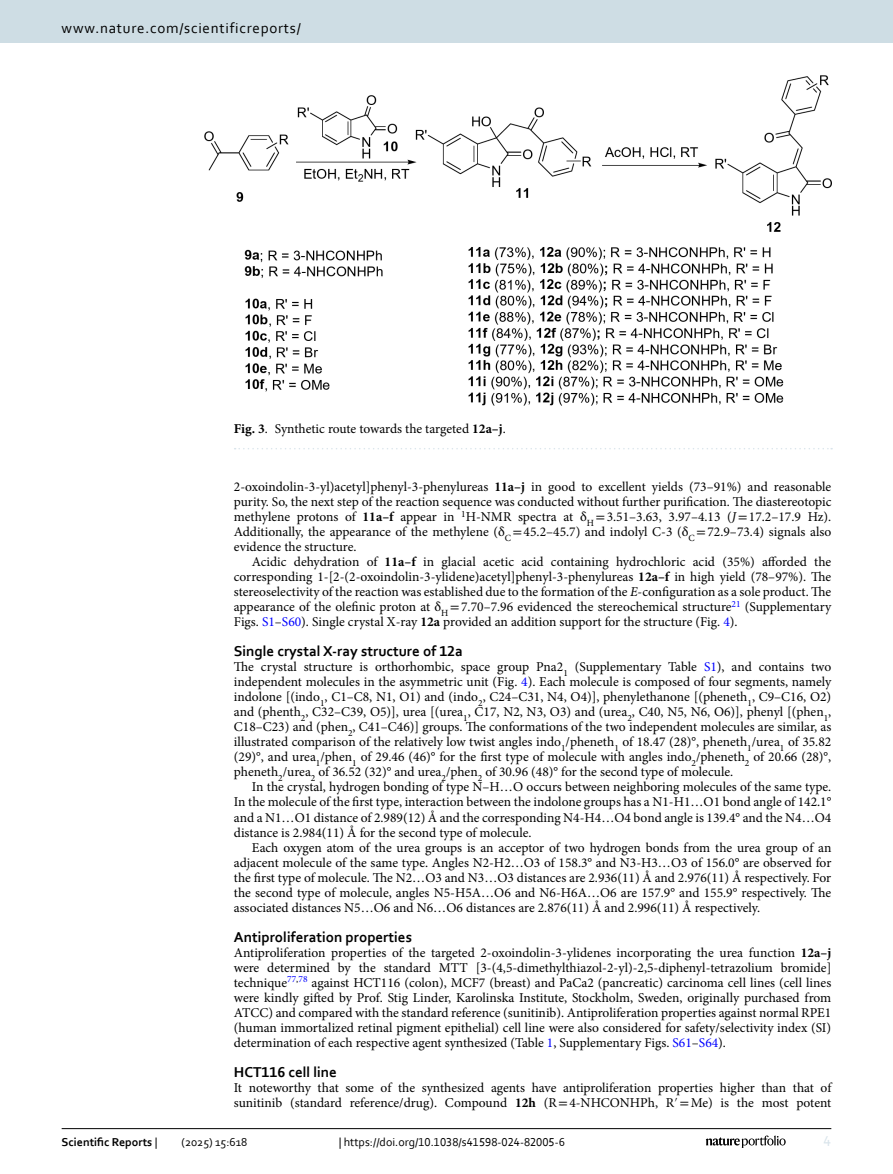
<style>
.page{position:relative;width:893px;height:1174px;background:#fff}
.page>*{position:absolute;margin:0;border:0;box-sizing:border-box;transform-origin:0 0}
.Head_2{font:700 15px "Corbel";color:#000}
.t1{font:15px "Corbel";letter-spacing:.05em;color:#000}
.t2{font:15px "Corbel";color:#d9e4eb}
.Body_Text{font:13.5px/15px "Minion Pro";color:#000;text-align:justify}
.Body_Text_Indent{font:13.5px/15px "Minion Pro";color:#000;text-align:justify}
.Figure_Caption{font:13.5px "Minion Pro";letter-spacing:-.005em;color:#000}
.t3{font:12px "Corbel";color:#000}
.t4{font:700 12px "Corbel";color:#000}
.s1{font-weight:700}
.s2{font-family:"STIX"}
.s3{font-style:italic}
.s4{color:#00f}
.s5{font-weight:400}
</style>
<div class="page">
<img style="left:205px;top:76px;width:626px;height:330px">
<svg style="left:235px;top:448px;width:597px;height:1px"></svg>
<hr style="left:62px;top:1128px;width:769px;height:1px;background:#000">
<svg style="left:706px;top:1135px;width:80px;height:12px"></svg>
<div style="left:0;top:0;width:893px;height:43px;background:#cedde4"></div>
<p class="t1" style="left:62px;top:18px;width:241px">www.nature.com/scientificreports/</p>
<p class="Figure_Caption" style="left:234px;top:420px;width:273px"><span class="s1">Fig. 3</span>. Synthetic route towards the targeted <span class="s1">12a–j</span>.</p>
<p class="Body_Text" style="left:234px;top:479px;width:599px">2-oxoindolin-3-yl)acetyl]phenyl-3-phenylureas <span class="s1">11a–j</span> in good to excellent yields (73–91%) and reasonable purity. So, the next step of the reaction sequence was conducted without further purification. The diastereotopic methylene protons of <span class="s1">11a–f</span> appear in <sup>1</sup>H-NMR spectra at δ<sub>H</sub> <span class="s2">=</span>3.51–3.63, 3.97–4.13 (<span class="s3">J</span><span class="s2">=</span>17.2–17.9 Hz).<br>Additionally, the appearance of the methylene (δ<sub>C</sub> <span class="s2">=</span>45.2–45.7) and indolyl C-3 (δ<sub>C</sub> <span class="s2">=</span>72.9–73.4) signals also evidence the structure.</p>
<p class="Body_Text_Indent" style="left:234px;top:554px;width:599px;text-indent:18px">Acidic dehydration of <span class="s1">11a–f</span> in glacial acetic acid containing hydrochloric acid (35%) afforded the corresponding 1-[2-(2-oxoindolin-3-ylidene)acetyl]phenyl-3-phenylureas <span class="s1">12a–f</span> in high yield (78–97%). The stereoselectivity of the reaction was established due to the formation of the <span class="s3">E</span>-configuration as a sole product. The appearance of the olefinic proton at δ<sub>H</sub> <span class="s2">=</span>7.70–7.96 evidenced the stereochemical structure<sup>21</sup> (Supplementary Figs. <span class="s4">S1</span>–<span class="s4">S60</span>). Single crystal X-ray <span class="s1">12a</span> provided an addition support for the structure (Fig. <span class="s4">4</span>).</p>
<p class="Head_2" style="left:234px;top:642px;width:230px">Single crystal X-ray structure of 12a</p>
<p class="Body_Text" style="left:234px;top:659px;width:599px">The crystal structure is orthorhombic, space group Pna2<sub>1</sub> (Supplementary Table <span class="s4">S1</span>), and contains two independent molecules in the asymmetric unit (Fig. <span class="s4">4</span>). Each molecule is composed of four segments, namely indolone [(indo<sub>1</sub>, C1–C8, N1, O1) and (indo<sub>2</sub>, C24–C31, N4, O4)], phenylethanone [(pheneth<sub>1</sub>, C9–C16, O2) and (phenth<sub>2</sub>, C32–C39, O5)], urea [(urea<sub>1</sub>, C17, N2, N3, O3) and (urea<sub>2</sub>, C40, N5, N6, O6)], phenyl [(phen<sub>1</sub>, C18–C23) and (phen<sub>2</sub>, C41–C46)] groups. The conformations of the two independent molecules are similar, as illustrated comparison of the relatively low twist angles indo<sub>1</sub>/pheneth<sub>1</sub> of 18.47 (28)°, pheneth<sub>1</sub>/urea<sub>1</sub> of 35.82 (29)°, and urea<sub>1</sub>/phen<sub>1</sub> of 29.46 (46)° for the first type of molecule with angles indo<sub>2</sub>/pheneth<sub>2</sub> of 20.66 (28)°, pheneth<sub>2</sub>/urea<sub>2</sub> of 36.52 (32)° and urea<sub>2</sub>/phen<sub>2</sub> of 30.96 (48)° for the second type of molecule.</p>
<p class="Body_Text_Indent" style="left:234px;top:779px;width:599px;text-indent:18px">In the crystal, hydrogen bonding of type N–H…O occurs between neighboring molecules of the same type.<br>In the molecule of the first type, interaction between the indolone groups has a N1-H1…O1 bond angle of 142.1° and a N1…O1 distance of 2.989(12) Å and the corresponding N4-H4…O4 bond angle is 139.4° and the N4…O4 distance is 2.984(11) Å for the second type of molecule.</p>
<p class="Body_Text_Indent" style="left:234px;top:839px;width:599px;text-indent:18px">Each oxygen atom of the urea groups is an acceptor of two hydrogen bonds from the urea group of an adjacent molecule of the same type. Angles N2-H2…O3 of 158.3° and N3-H3…O3 of 156.0° are observed for the first type of molecule. The N2…O3 and N3…O3 distances are 2.936(11) Å and 2.976(11) Å respectively. For the second type of molecule, angles N5-H5A…O6 and N6-H6A…O6 are 157.9° and 155.9° respectively. The associated distances N5…O6 and N6…O6 distances are 2.876(11) Å and 2.996(11) Å respectively.</p>
<p class="Head_2" style="left:234px;top:927px;width:180px">Antiproliferation properties</p>
<p class="Body_Text" style="left:234px;top:944px;width:599px">Antiproliferation properties of the targeted 2-oxoindolin-3-ylidenes incorporating the urea function <span class="s1">12a–j </span>were determined by the standard MTT [3-(4,5-dimethylthiazol-2-yl)-2,5-diphenyl-tetrazolium bromide] technique<sup>77</sup><sup>,</sup><sup>78</sup> against HCT116 (colon), MCF7 (breast) and PaCa2 (pancreatic) carcinoma cell lines (cell lines were kindly gifted by Prof. Stig Linder, Karolinska Institute, Stockholm, Sweden, originally purchased from ATCC) and compared with the standard reference (sunitinib). Antiproliferation properties against normal RPE1 (human immortalized retinal pigment epithelial) cell line were also considered for safety/selectivity index (SI) determination of each respective agent synthesized (Table <span class="s4">1</span>, Supplementary Figs. <span class="s4">S61</span>–<span class="s4">S64</span>).</p>
<p class="Head_2" style="left:234px;top:1062px;width:105px">HCT116 cell line</p>
<p class="Body_Text" style="left:234px;top:1079px;width:599px">It noteworthy that some of the synthesized agents have antiproliferation properties higher than that of sunitinib (standard reference/drug). Compound <span class="s1">12h</span> (R<span class="s2">=</span>4-NHCONHPh, R<span class="s2">′=</span>Me) is the most potent</p>
<p class="t4" style="left:62px;top:1134px;width:97px">Scientific Reports <span class="s5">|</span></p>
<p class="t3" style="left:181px;top:1134px;width:67px">(2025) 15:618</p>
<p class="t3" style="left:339px;top:1134px;width:228px">| https://doi.org/10.1038/s41598-024-82005-6</p>
<p class="t2" style="left:824px;top:1132px;width:9px">4</p>
</div>
